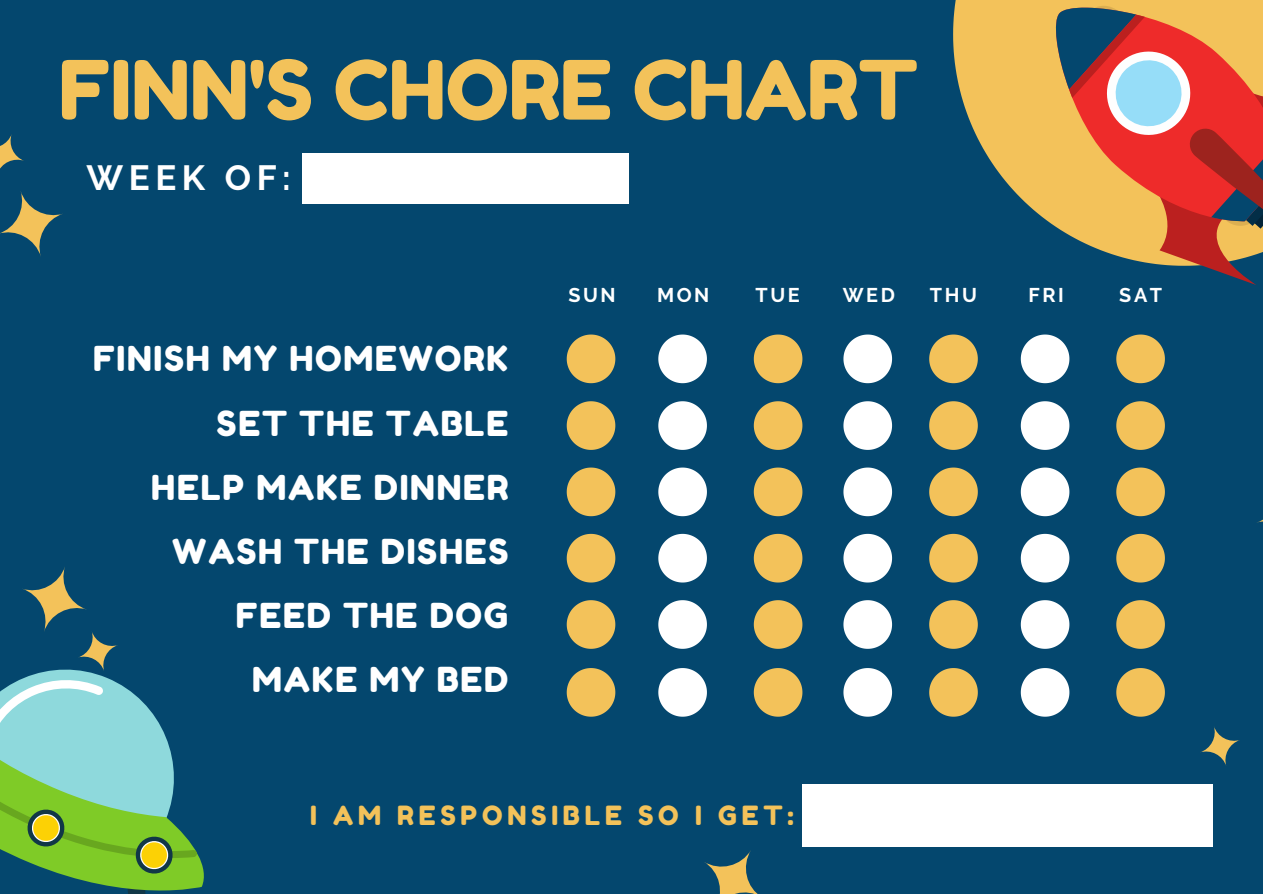
<style>
.page{position:relative;width:1263px;height:894px;background:#fff}
.page>*{position:absolute;margin:0;border:0;box-sizing:border-box;transform-origin:0 0}
.t1{font:81.45px "Fredoka One";color:#f3c25a}
.t2{font:700 34.95px "Raleway";letter-spacing:.16em;color:#fff}
.t3{font:34.35px "Fredoka One";letter-spacing:.05em;color:#fff}
.t4{font:26.4px "Fredoka One";letter-spacing:.18em;color:#f3c25a}
.t5{font:700 19.8px "Raleway";letter-spacing:.13em;color:#fff}
</style>
<div class="page">
<div style="left:0;top:0;width:1263px;height:893px;background:#04476e"></div>
<svg style="left:953px;top:0;width:56px;height:185px;fill:#f3c25a"></svg>
<div style="left:1009px;top:0;width:17px;height:203px;background:#f3c25a"></div>
<svg style="left:1026px;top:0;width:237px;height:285px"></svg>
<svg style="left:567px;top:334px;width:48px;height:49px"></svg>
<svg style="left:567px;top:401px;width:48px;height:49px"></svg>
<svg style="left:567px;top:467px;width:48px;height:49px"></svg>
<svg style="left:567px;top:533px;width:48px;height:49px"></svg>
<svg style="left:567px;top:600px;width:48px;height:48px"></svg>
<svg style="left:567px;top:668px;width:48px;height:48px"></svg>
<svg style="left:658px;top:334px;width:49px;height:49px"></svg>
<svg style="left:658px;top:401px;width:49px;height:49px"></svg>
<svg style="left:658px;top:467px;width:49px;height:49px"></svg>
<svg style="left:658px;top:533px;width:49px;height:49px"></svg>
<svg style="left:658px;top:600px;width:49px;height:48px"></svg>
<svg style="left:658px;top:668px;width:49px;height:48px"></svg>
<svg style="left:754px;top:334px;width:48px;height:49px"></svg>
<svg style="left:754px;top:401px;width:48px;height:49px"></svg>
<svg style="left:754px;top:467px;width:48px;height:49px"></svg>
<svg style="left:754px;top:533px;width:48px;height:49px"></svg>
<svg style="left:754px;top:600px;width:48px;height:48px"></svg>
<svg style="left:754px;top:668px;width:48px;height:48px"></svg>
<svg style="left:843px;top:334px;width:49px;height:49px"></svg>
<svg style="left:843px;top:401px;width:49px;height:49px"></svg>
<svg style="left:843px;top:467px;width:49px;height:49px"></svg>
<svg style="left:843px;top:533px;width:49px;height:49px"></svg>
<svg style="left:843px;top:600px;width:49px;height:48px"></svg>
<svg style="left:843px;top:668px;width:49px;height:48px"></svg>
<svg style="left:929px;top:334px;width:49px;height:49px"></svg>
<svg style="left:929px;top:401px;width:49px;height:49px"></svg>
<svg style="left:929px;top:467px;width:49px;height:49px"></svg>
<svg style="left:929px;top:533px;width:49px;height:49px"></svg>
<svg style="left:929px;top:600px;width:49px;height:48px"></svg>
<svg style="left:929px;top:668px;width:49px;height:48px"></svg>
<svg style="left:1021px;top:334px;width:48px;height:49px"></svg>
<svg style="left:1021px;top:401px;width:48px;height:49px"></svg>
<svg style="left:1021px;top:467px;width:48px;height:49px"></svg>
<svg style="left:1021px;top:533px;width:48px;height:49px"></svg>
<svg style="left:1021px;top:600px;width:48px;height:48px"></svg>
<svg style="left:1021px;top:668px;width:48px;height:48px"></svg>
<svg style="left:1116px;top:334px;width:49px;height:49px"></svg>
<svg style="left:1116px;top:401px;width:49px;height:49px"></svg>
<svg style="left:1116px;top:467px;width:49px;height:49px"></svg>
<svg style="left:1116px;top:533px;width:49px;height:49px"></svg>
<svg style="left:1116px;top:600px;width:49px;height:48px"></svg>
<svg style="left:1116px;top:668px;width:49px;height:48px"></svg>
<div style="left:1187px;top:784px;width:25px;height:62px;background:#fff"></div>
<div style="left:827px;top:784px;width:360px;height:62px;background:#fff"></div>
<div style="left:802px;top:784px;width:25px;height:62px;background:#fff"></div>
<div style="left:609px;top:154px;width:20px;height:49px;background:#fff"></div>
<div style="left:323px;top:154px;width:286px;height:49px;background:#fff"></div>
<div style="left:303px;top:154px;width:20px;height:49px;background:#fff"></div>
<svg style="left:0;top:191px;width:63px;height:65px"></svg>
<svg style="left:0;top:134px;width:24px;height:35px"></svg>
<svg style="left:0;top:567px;width:204px;height:326px"></svg>
<svg style="left:1200px;top:727px;width:40px;height:38px"></svg>
<svg style="left:704px;top:850px;width:53px;height:43px"></svg>
<p class="t1" style="left:59px;top:40px;width:861px">FINN'S CHORE CHART</p>
<p class="t2" style="left:87px;top:157px;width:206px">WEEK OF:</p>
<p class="t3" style="left:93px;top:338px;width:417px">FINISH MY HOMEWORK</p>
<p class="t3" style="left:217px;top:402px;width:293px">SET THE TABLE</p>
<p class="t3" style="left:151px;top:466px;width:359px">HELP MAKE DINNER</p>
<p class="t3" style="left:172px;top:530px;width:338px">WASH THE DISHES</p>
<p class="t3" style="left:236px;top:594px;width:274px">FEED THE DOG</p>
<p class="t3" style="left:252px;top:658px;width:258px">MAKE MY BED</p>
<p class="t5" style="left:568px;top:284px;width:49px">SUN</p>
<p class="t5" style="left:657px;top:284px;width:54px">MON</p>
<p class="t5" style="left:756px;top:284px;width:46px">TUE</p>
<p class="t5" style="left:843px;top:284px;width:54px">WED</p>
<p class="t5" style="left:930px;top:284px;width:49px">THU</p>
<p class="t5" style="left:1028px;top:284px;width:37px">FRI</p>
<p class="t5" style="left:1119px;top:284px;width:44px">SAT</p>
<p class="t4" style="left:310px;top:799px;width:485px">I AM RESPONSIBLE SO I GET:</p>
</div>
